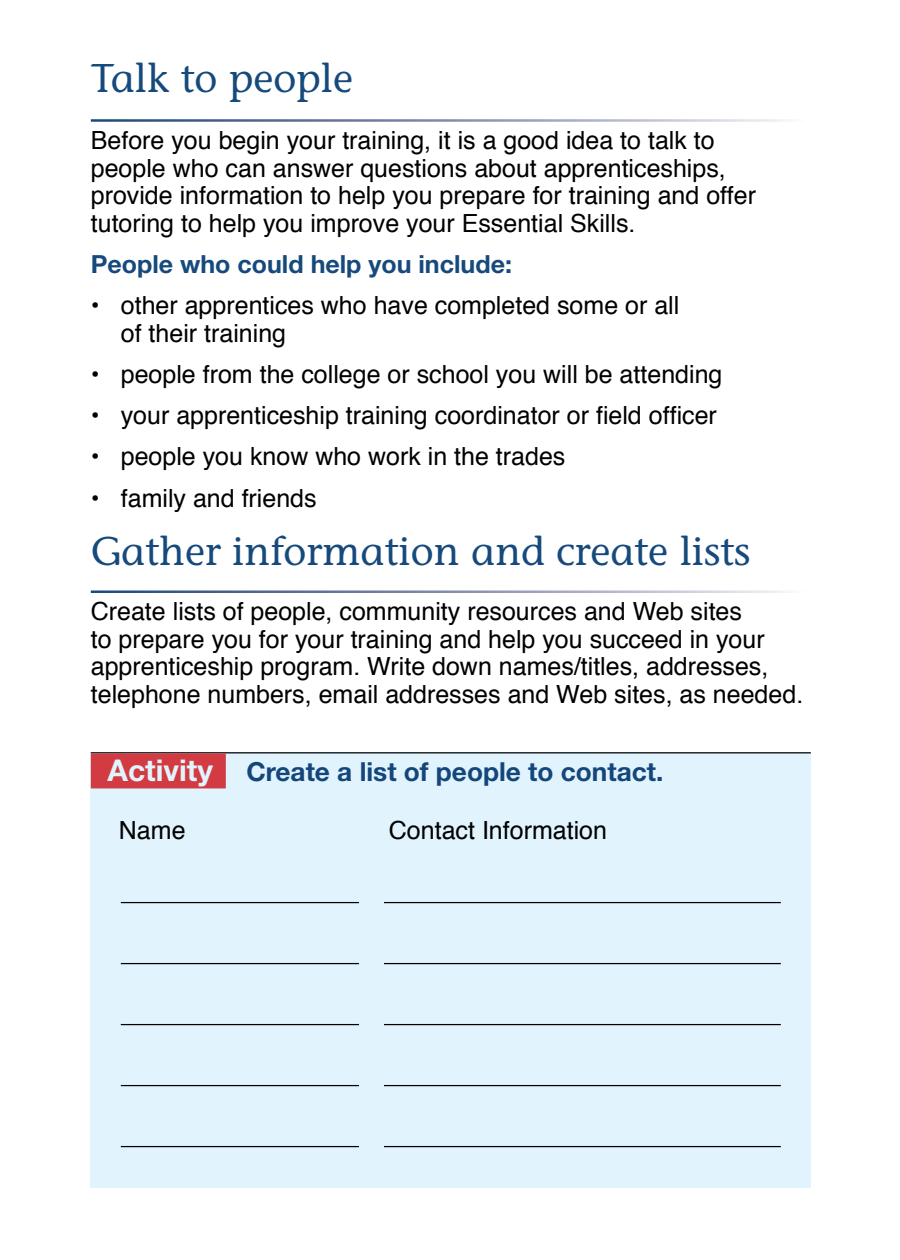
<style>
.page{position:relative;width:900px;height:1260px;background:#fff}
.page>*{position:absolute;margin:0;border:0;box-sizing:border-box;transform-origin:0 0}
.t1{font:40px "Stone Informal";color:#174a7c}
.t2{font:700 26.25px "Helvetica Neue";color:#174a7c}
.t3{font:25px/27.5px "Helvetica";color:#000}
.t4{font:700 25px "Helvetica Neue";color:#174a7c}
.s1{font-size:30px;color:#fff}
</style>
<div class="page">
<div style="left:91px;top:752px;width:720px;height:436px;background:#e1f4fd"></div>
<hr style="left:91px;top:752px;width:720px;height:1px;background:#000">
<div style="left:91px;top:753px;width:135px;height:35px;background:#d23b41"></div>
<hr style="left:121px;top:902px;width:660px;height:1px;background:#000">
<hr style="left:121px;top:963px;width:660px;height:1px;background:#000">
<hr style="left:121px;top:1024px;width:660px;height:1px;background:#000">
<hr style="left:121px;top:1085px;width:660px;height:1px;background:#000">
<hr style="left:121px;top:1146px;width:660px;height:1px;background:#000">
<div style="left:359px;top:884px;width:24px;height:278px;background:#e1f4fd"></div>
<h1 class="t1" style="left:91px;top:53px;width:264px">Talk to people</h1>
<p class="t3" style="left:91px;top:127px;width:667px">Before you begin your training, it is a good idea to talk to people who can answer questions about apprenticeships, provide information to help you prepare for training and offer tutoring to help you improve your Essential Skills.</p>
<p class="t4" style="left:91px;top:249px;width:423px">People who could help you include:</p>
<p class="t3" style="left:121px;top:292px;width:560px;text-indent:-30px">• other apprentices who have completed some or all of their training</p>
<p class="t3" style="left:91px;top:361px;width:633px">• people from the college or school you will be attending</p>
<p class="t3" style="left:91px;top:402px;width:628px">• your apprenticeship training coordinator or field officer</p>
<p class="t3" style="left:91px;top:444px;width:476px">• people you know who work in the trades</p>
<p class="t3" style="left:91px;top:485px;width:227px">• family and friends</p>
<h1 class="t1" style="left:91px;top:527px;width:661px">Gather information and create lists</h1>
<p class="t3" style="left:91px;top:599px;width:714px">Create lists of people, community resources and Web sites<br>to prepare you for your training and help you succeed in your apprenticeship program. Write down names/titles, addresses, telephone numbers, email addresses and Web sites, as needed.</p>
<p class="t2" style="left:108px;top:755px;width:557px"><span class="s1">Activity</span> Create a list of people to contact.</p>
<p class="t3" style="left:119px;top:817px;width:68px">Name</p>
<p class="t3" style="left:389px;top:817px;width:220px">Contact Information</p>
</div>
